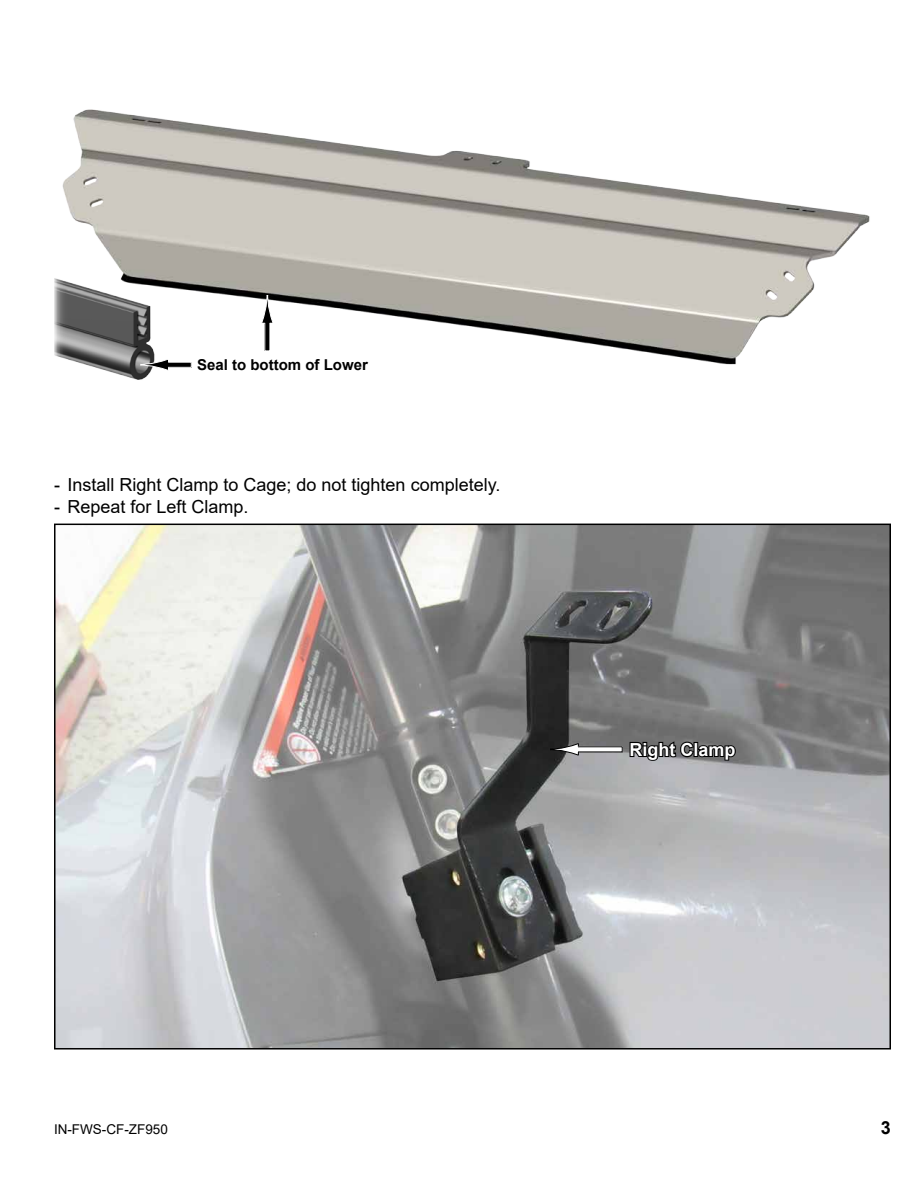
<style>
.page{position:relative;width:918px;height:1188px;background:#fff}
.page>*{position:absolute;margin:0;border:0;box-sizing:border-box;transform-origin:0 0}
.t1{font:18px "Arial";color:#000}
.t2{font:700 18px "Arial";color:#fff}
.t3{font:700 18px "Arial";color:#000}
.t4{font:700 15px "Arial";color:#000}
.t5{font:13.5px "Arial";color:#000}
</style>
<div class="page">
<img style="left:57px;top:527px;width:831px;height:520px">
<svg style="left:628px;top:737px;width:109px;height:26px;background:#4b4b4c"></svg>
<div style="left:578px;top:747px;width:44px;height:5px;background:#fff"></div>
<svg style="left:550px;top:743px;width:29px;height:13px"></svg>
<img style="left:115px;top:373px;width:35px;height:7px">
<img style="left:54px;top:109px;width:816px;height:264px">
<div style="left:168px;top:362px;width:23px;height:5px;background:#000"></div>
<div style="left:168px;top:362px;width:24px;height:6px;border:1px solid #fff"></div>
<svg style="left:140px;top:358px;width:29px;height:13px"></svg>
<div style="left:265px;top:323px;width:5px;height:28px;background:#000"></div>
<svg style="left:261px;top:296px;width:13px;height:28px"></svg>
<p class="t4" style="left:197px;top:354px;width:172px">Seal to bottom of Lower</p>
<p class="t1" style="left:54px;top:472px;width:448px">- Install Right Clamp to Cage; do not tighten completely.</p>
<p class="t1" style="left:54px;top:494px;width:196px">- Repeat for Left Clamp.</p>
<p class="t2" style="left:629px;top:737px;width:108px">Right Clamp</p>
<p class="t5" style="left:54px;top:1120px;width:115px">IN-FWS-CF-ZF950</p>
<p class="t3" style="left:881px;top:1115px;width:12px">3</p>
</div>
